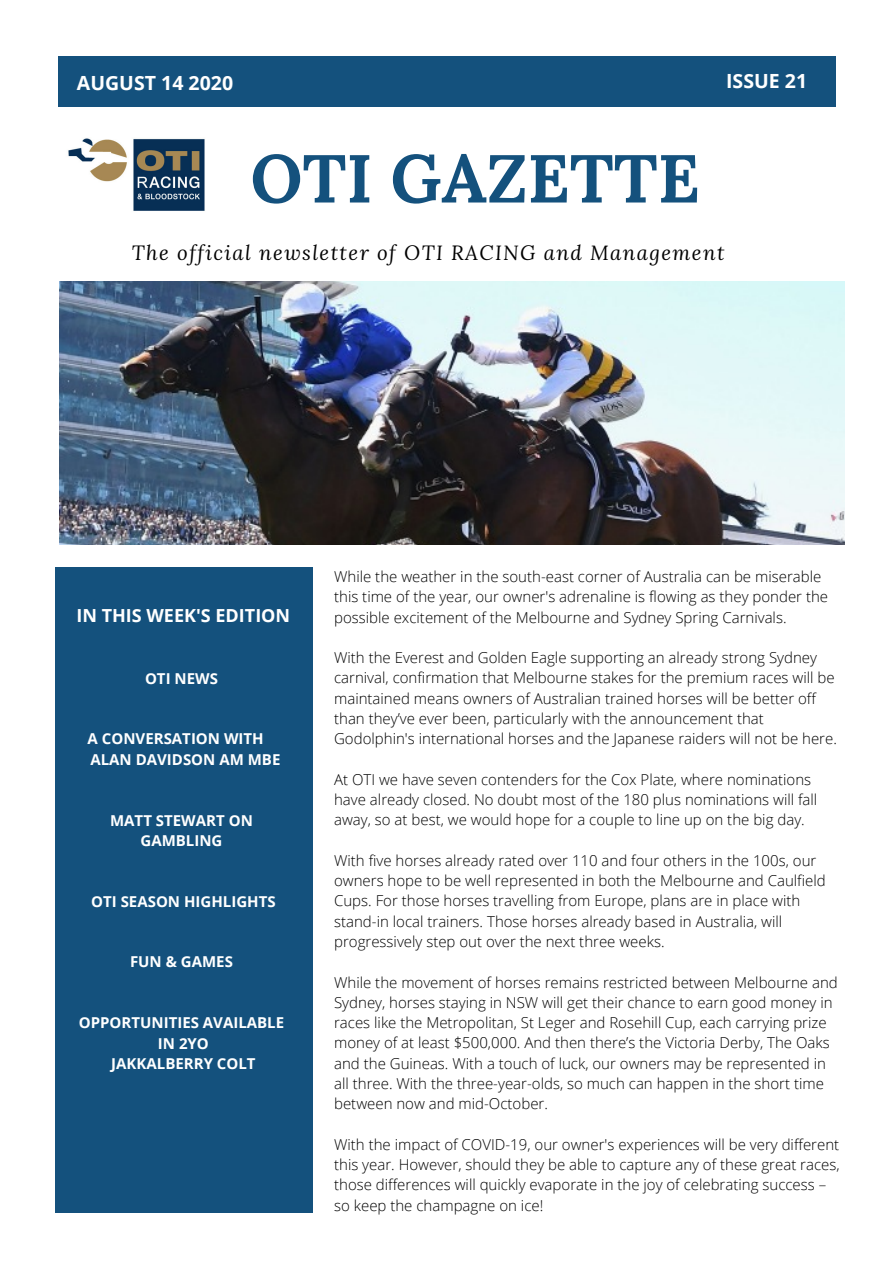
<style>
.page{position:relative;width:894px;height:1264px;background:#fff}
.page>*{position:absolute;margin:0;border:0;box-sizing:border-box;transform-origin:0 0}
.t1{font:700 67.65px "Lora";color:#14517d}
.t2{font:italic 20.4px "Lora";letter-spacing:.07em;color:#000}
.t3{font:700 19.5px "Open Sans";color:#fff}
.t4{font:700 18px "Open Sans";color:#fff}
.t5{font:300 15px/20.2px "Open Sans";color:#000}
.t6{font:700 15px/20.2px "Open Sans";color:#fff;text-align:center}
.t7{font:14.85px "Lora";letter-spacing:.14em;color:#fff}
</style>
<div class="page">
<img style="left:60px;top:282px;width:783px;height:262px">
<img style="left:68px;top:138px;width:137px;height:73px">
<div style="left:55px;top:567px;width:257px;height:646px;background:#14517d"></div>
<div style="left:59px;top:56px;width:776px;height:50px;background:#14517d"></div>
<h3 class="t3" style="left:77px;top:69px;width:158px">AUGUST 14 2020</h3>
<h3 class="t3" style="left:726px;top:68px;width:82px">ISSUE 21</h3>
<p class="t7" style="left:75px;top:71px;width:139px">MARCH 22 2020</p>
<p class="t7" style="left:746px;top:71px;width:74px">VOL 01 1</p>
<h1 class="t1" style="left:250px;top:134px;width:451px">OTI GAZETTE</h1>
<h2 class="t2" style="left:132px;top:238px;width:594px">The official newsletter of OTI RACING and Management</h2>
<p class="t4" style="left:76px;top:602px;width:215px">IN THIS WEEK'S EDITION</p>
<p class="t6" style="left:145px;top:667px;width:74px">OTI NEWS</p>
<p class="t6" style="left:88px;top:728px;width:194px;text-align:left">A CONVERSATION WITH<br>ALAN DAVIDSON AM MBE</p>
<p class="t6" style="left:110px;top:809px;width:144px">MATT STEWART ON<br>GAMBLING</p>
<p class="t6" style="left:91px;top:890px;width:186px">OTI SEASON HIGHLIGHTS</p>
<p class="t6" style="left:130px;top:951px;width:104px">FUN &amp; GAMES</p>
<p class="t6" style="left:79px;top:1012px;width:207px">OPPORTUNITIES AVAILABLE<br>IN 2YO<br>JAKKALBERRY COLT</p>
<p class="t5" style="left:334px;top:566px;width:495px">While the weather in the south-east corner of Australia can be miserable this time of the year, our owner's adrenaline is flowing as they ponder the possible excitement of the Melbourne and Sydney Spring Carnivals.</p>
<p class="t5" style="left:334px;top:647px;width:504px">With the Everest and Golden Eagle supporting an already strong Sydney carnival, confirmation that Melbourne stakes for the premium races will be maintained means owners of Australian trained horses will be better off than they’ve ever been, particularly with the announcement that Godolphin's international horses and the Japanese raiders will not be here.</p>
<p class="t5" style="left:334px;top:768px;width:484px">At OTI we have seven contenders for the Cox Plate, where nominations have already closed. No doubt most of the 180 plus nominations will fall away, so at best, we would hope for a couple to line up on the big day.</p>
<p class="t5" style="left:334px;top:850px;width:493px">With five horses already rated over 110 and four others in the 100s, our owners hope to be well represented in both the Melbourne and Caulfield Cups. For those horses travelling from Europe, plans are in place with stand-in local trainers. Those horses already based in Australia, will progressively step out over the next three weeks.</p>
<p class="t5" style="left:334px;top:971px;width:505px">While the movement of horses remains restricted between Melbourne and Sydney, horses staying in NSW will get their chance to earn good money in races like the Metropolitan, St Leger and Rosehill Cup, each carrying prize money of at least $500,000. And then there’s the Victoria Derby, The Oaks and the Guineas. With a touch of luck, our owners may be represented in all three. With the three-year-olds, so much can happen in the short time between now and mid-October.</p>
<p class="t5" style="left:334px;top:1133px;width:507px">With the impact of COVID-19, our owner's experiences will be very different this year. However, should they be able to capture any of these great races, those differences will quickly evaporate in the joy of celebrating success – so keep the champagne on ice!</p>
</div>
